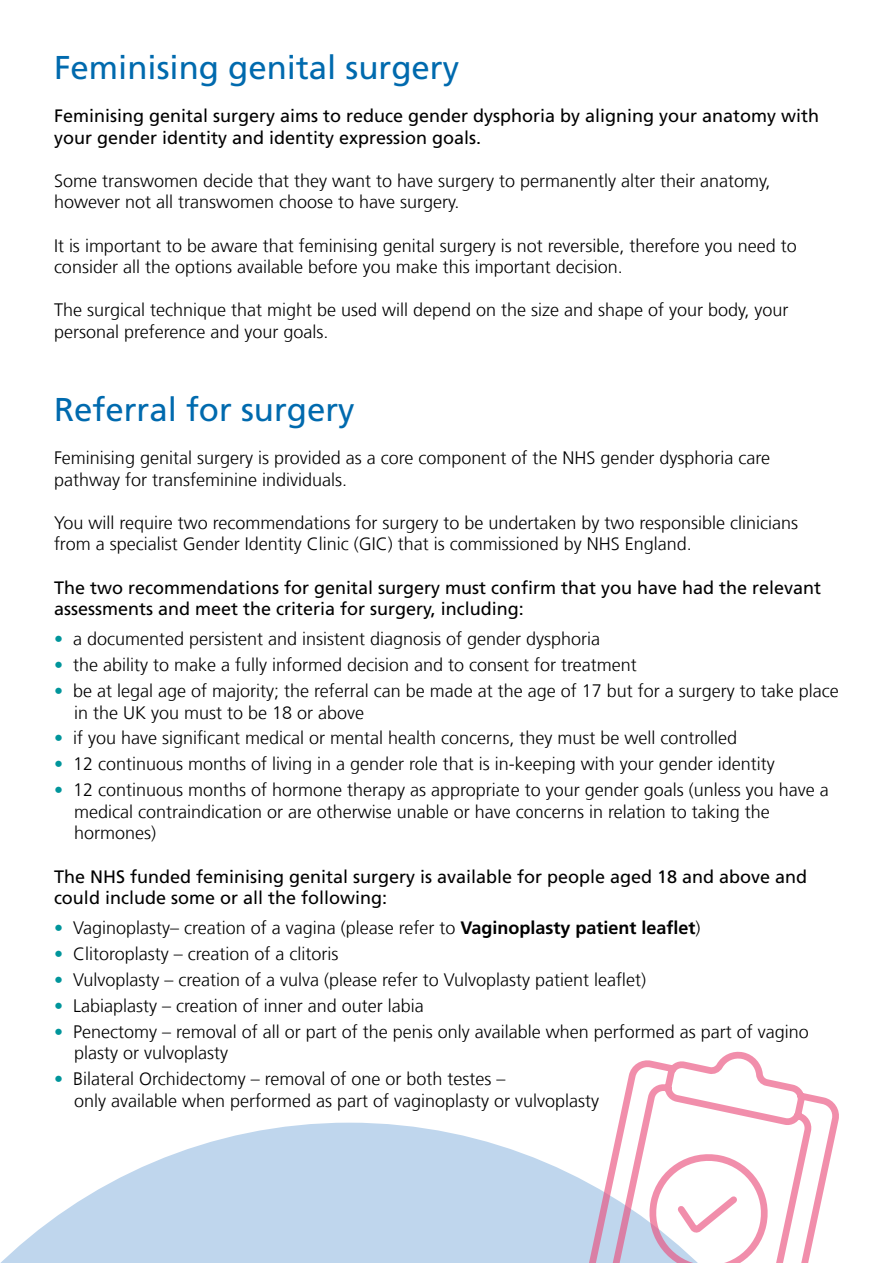
<style>
.page{position:relative;width:893px;height:1263px;background:#fff}
.page>*{position:absolute;margin:0;border:0;box-sizing:border-box;transform-origin:0 0}
.t1{font:33px "Frutiger LT Com";color:#006aae}
.t2{font:300 18px/21.6px "Frutiger LT Com";color:#000}
.t3{font:18px/21.6px "Frutiger LT Com";color:#000}
.s1{color:#00959b}
.s2{font-weight:700}
</style>
<div class="page">
<svg style="left:0;top:1123px;width:579px;height:140px;fill:#bfd6ed"></svg>
<svg style="left:579px;top:1051px;width:260px;height:212px"></svg>
<h1 class="t1" style="left:54px;top:48px;width:407px">Feminising genital surgery</h1>
<p class="t3" style="left:54px;top:105px;width:767px">Feminising genital surgery aims to reduce gender dysphoria by aligning your anatomy with your gender identity and identity expression goals.</p>
<p class="t2" style="left:54px;top:170px;width:718px">Some transwomen decide that they want to have surgery to permanently alter their anatomy, however not all transwomen choose to have surgery.</p>
<p class="t2" style="left:54px;top:235px;width:744px">It is important to be aware that feminising genital surgery is not reversible, therefore you need to consider all the options available before you make this important decision.</p>
<p class="t2" style="left:54px;top:299px;width:736px">The surgical technique that might be used will depend on the size and shape of your body, your personal preference and your goals.</p>
<h1 class="t1" style="left:54px;top:390px;width:302px">Referral for surgery</h1>
<p class="t2" style="left:54px;top:447px;width:718px">Feminising genital surgery is provided as a core component of the NHS gender dysphoria care pathway for transfeminine individuals.</p>
<p class="t2" style="left:54px;top:512px;width:746px">You will require two recommendations for surgery to be undertaken by two responsible clinicians from a specialist Gender Identity Clinic (GIC) that is commissioned by NHS England.</p>
<p class="t3" style="left:54px;top:577px;width:769px">The two recommendations for genital surgery must confirm that you have had the relevant assessments and meet the criteria for surgery, including:</p>
<p class="t2" style="left:54px;top:628px;width:548px"><span class="s1">•</span> a documented persistent and insistent diagnosis of gender dysphoria</p>
<p class="t2" style="left:54px;top:654px;width:584px"><span class="s1">•</span> the ability to make a fully informed decision and to consent for treatment</p>
<p class="t2" style="left:74px;top:680px;width:766px;text-indent:-20px"><span class="s1">•</span> be at legal age of majority; the referral can be made at the age of 17 but for a surgery to take place in the UK you must to be 18 or above</p>
<p class="t2" style="left:54px;top:727px;width:685px"><span class="s1">•</span> if you have significant medical or mental health concerns, they must be well controlled</p>
<p class="t2" style="left:54px;top:753px;width:722px"><span class="s1">•</span> 12 continuous months of living in a gender role that is in-keeping with your gender identity</p>
<p class="t2" style="left:74px;top:779px;width:756px;text-indent:-20px"><span class="s1">•</span> 12 continuous months of hormone therapy as appropriate to your gender goals (unless you have a medical contraindication or are otherwise unable or have concerns in relation to taking the hormones)</p>
<p class="t3" style="left:54px;top:866px;width:755px">The NHS funded feminising genital surgery is available for people aged 18 and above and could include some or all the following:</p>
<p class="t2" style="left:54px;top:917px;width:648px"><span class="s1">•</span> Vaginoplasty– creation of a vagina (please refer to <span class="s2">Vaginoplasty patient leaflet</span>)</p>
<p class="t2" style="left:54px;top:943px;width:286px"><span class="s1">•</span> Clitoroplasty – creation of a clitoris</p>
<p class="t2" style="left:54px;top:969px;width:594px"><span class="s1">•</span> Vulvoplasty – creation of a vulva (please refer to Vulvoplasty patient leaflet)</p>
<p class="t2" style="left:54px;top:995px;width:371px"><span class="s1">•</span> Labiaplasty – creation of inner and outer labia</p>
<p class="t2" style="left:74px;top:1021px;width:736px;text-indent:-20px"><span class="s1">•</span> Penectomy – removal of all or part of the penis only available when performed as part of vagino plasty or vulvoplasty</p>
<p class="t2" style="left:74px;top:1068px;width:527px;text-indent:-20px"><span class="s1">•</span> Bilateral Orchidectomy – removal of one or both testes –<br>only available when performed as part of vaginoplasty or vulvoplasty</p>
</div>
